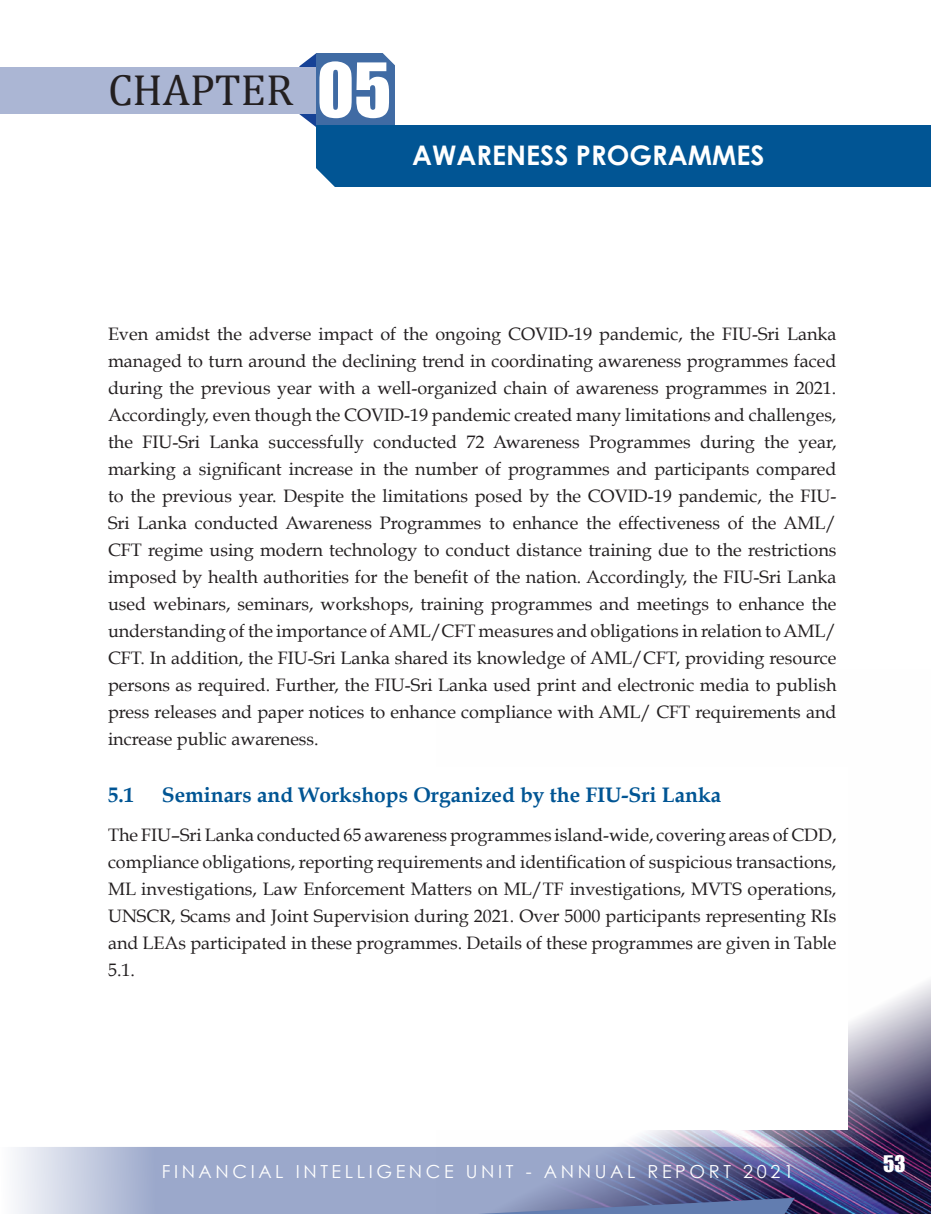
<style>
.page{position:relative;width:931px;height:1214px;background:#fff}
.page>*{position:absolute;margin:0;border:0;box-sizing:border-box;transform-origin:0 0}
.t1{font:43.8px "Cambria";color:#231f20}
.t2{font:700 27px "Century Gothic";color:#fff}
.t3{font:700 21px "Book Antiqua";color:#015594}
.t4{font:21px "Impact";color:#fff}
.t5{font:18px/27px "Book Antiqua";color:#231f20;text-align:justify}
.t6{font:18px "Century Gothic";letter-spacing:.2em;color:#fff}
.s1{font-family:"Impact";font-size:69.3px;color:#fff}
</style>
<div class="page">
<svg style="left:14px;top:1147px;width:422px;height:67px;background:#acb7d3"></svg>
<img style="left:436px;top:981px;width:495px;height:233px">
<svg style="left:228px;top:1198px;width:567px;height:16px;background:#7f8eb8"></svg>
<div style="left:317px;top:767px;width:531px;height:363px;background:#fff"></div>
<svg style="left:299px;top:53px;width:17px;height:14px"></svg>
<svg style="left:299px;top:114px;width:17px;height:13px"></svg>
<div style="left:0;top:67px;width:341px;height:47px;background:#abb6d4"></div>
<div style="left:316px;top:53px;width:79px;height:74px;background:#406ba4"></div>
<div style="left:316px;top:126px;width:615px;height:61px;background:#015594"></div>
<svg style="left:316px;top:168px;width:19px;height:19px"></svg>
<svg style="left:383px;top:53px;width:12px;height:12px"></svg>
<h1 class="t1" style="left:108px;top:64px;width:285px">CHAPTER <span class="s1">05</span></h1>
<h2 class="t2" style="left:412px;top:138px;width:354px">AWARENESS PROGRAMMES</h2>
<p class="t5" style="left:108px;top:320px;width:730px">Even amidst the adverse impact of the ongoing COVID-19 pandemic, the FIU-Sri Lanka managed to turn around the declining trend in coordinating awareness programmes faced during the previous year with a well-organized chain of awareness programmes in 2021.<br>Accordingly, even though the COVID-19 pandemic created many limitations and challenges, the FIU-Sri Lanka successfully conducted 72 Awareness Programmes during the year, marking a significant increase in the number of programmes and participants compared to the previous year. Despite the limitations posed by the COVID-19 pandemic, the FIU-Sri Lanka conducted Awareness Programmes to enhance the effectiveness of the AML/ CFT regime using modern technology to conduct distance training due to the restrictions imposed by health authorities for the benefit of the nation. Accordingly, the FIU-Sri Lanka used webinars, seminars, workshops, training programmes and meetings to enhance the understanding of the importance of AML/CFT measures and obligations in relation to AML/ CFT. In addition, the FIU-Sri Lanka shared its knowledge of AML/CFT, providing resource persons as required. Further, the FIU-Sri Lanka used print and electronic media to publish press releases and paper notices to enhance compliance with AML/ CFT requirements and increase public awareness.</p>
<p class="t3" style="left:108px;top:782px;width:28px">5.1</p>
<p class="t3" style="left:162px;top:782px;width:561px">Seminars and Workshops Organized by the FIU-Sri Lanka</p>
<p class="t5" style="left:108px;top:821px;width:730px">The FIU–Sri Lanka conducted 65 awareness programmes island-wide, covering areas of CDD, compliance obligations, reporting requirements and identification of suspicious transactions, ML investigations, Law Enforcement Matters on ML/TF investigations, MVTS operations, UNSCR, Scams and Joint Supervision during 2021. Over 5000 participants representing RIs and LEAs participated in these programmes. Details of these programmes are given in Table 5.1.</p>
<p class="t6" style="left:162px;top:1160px;width:634px">FINANCIAL INTELLIGENCE UNIT - ANNUAL REPORT 2021</p>
<p class="t4" style="left:883px;top:1148px;width:24px">53</p>
</div>
